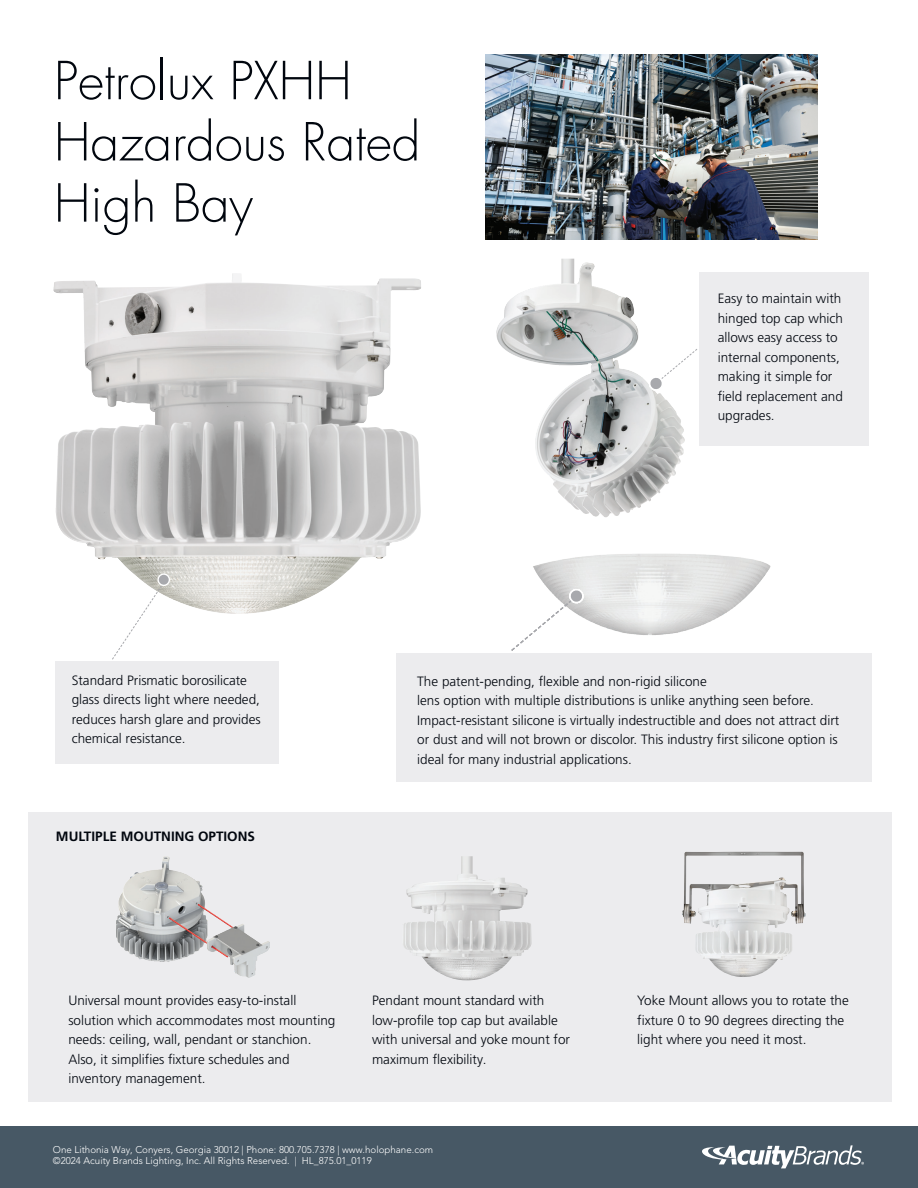
<style>
.page{position:relative;width:918px;height:1188px;background:#fff}
.page>*{position:absolute;margin:0;border:0;box-sizing:border-box;transform-origin:0 0}
.t1{font:300 51px/61.2px "Futura Std";color:#01060e}
.t2{font:300 13.5px/19.5px "Frutiger LT Std";color:#01060e}
.t3{font:700 13.5px "Frutiger LT Std";color:#01060e}
.t4{font:300 9.75px/11.7px "Avenir LT Std";color:#fff}
</style>
<div class="page">
<div style="left:699px;top:272px;width:170px;height:173px;background:#ececee"></div>
<div style="left:28px;top:812px;width:864px;height:290px;background:#ececee"></div>
<div style="left:0;top:1126px;width:918px;height:62px;background:#475865"></div>
<svg style="left:702px;top:1145px;width:162px;height:23px"></svg>
<img style="left:116px;top:856px;width:154px;height:122px">
<img style="left:403px;top:856px;width:129px;height:124px">
<img style="left:682px;top:852px;width:111px;height:125px">
<img style="left:485px;top:55px;width:333px;height:185px">
<img style="left:496px;top:259px;width:189px;height:258px">
<div style="left:396px;top:653px;width:476px;height:128px;background:#ececee"></div>
<img style="left:533px;top:554px;width:238px;height:81px">
<div style="left:55px;top:661px;width:224px;height:103px;background:#ececee"></div>
<img style="left:53px;top:273px;width:368px;height:341px">
<svg style="left:90px;top:578px;width:98px;height:82px"></svg>
<svg style="left:158px;top:574px;width:12px;height:12px"></svg>
<div style="left:157px;top:573px;width:13px;height:13px;border:1px solid #fff;border-radius:50%"></div>
<svg style="left:511px;top:585px;width:77px;height:66px"></svg>
<svg style="left:645px;top:348px;width:52px;height:47px"></svg>
<p class="t1" style="left:54px;top:52px;width:368px">Petrolux PXHH<br>Hazardous Rated<br>High Bay</p>
<p class="t2" style="left:718px;top:289px;width:127px">Easy to maintain with hinged top cap which allows easy access to internal components, making it simple for field replacement and upgrades.</p>
<p class="t2" style="left:72px;top:671px;width:191px">Standard Prismatic borosilicate glass directs light where needed, reduces harsh glare and provides chemical resistance.</p>
<p class="t3" style="left:56px;top:829px;width:201px">MULTIPLE MOUTNING OPTIONS</p>
<p class="t2" style="left:417px;top:672px;width:424px">The patent-pending, flexible and non-rigid silicone<br>lens option with multiple distributions is unlike anything seen before.<br>Impact-resistant silicone is virtually indestructible and does not attract dirt or dust and will not brown or discolor. This industry first silicone option is ideal for many industrial applications.</p>
<p class="t2" style="left:68px;top:991px;width:269px">Universal mount provides easy-to-install solution which accommodates most mounting needs: ceiling, wall, pendant or stanchion.<br>Also, it simplifies fixture schedules and inventory management.</p>
<p class="t2" style="left:372px;top:991px;width:200px">Pendant mount standard with low-profile top cap but available with universal and yoke mount for maximum flexibility.</p>
<p class="t2" style="left:637px;top:991px;width:213px">Yoke Mount allows you to rotate the fixture 0 to 90 degrees directing the light where you need it most.</p>
<p class="t4" style="left:53px;top:1143px;width:382px">One Lithonia Way, Conyers, Georgia 30012 | Phone: 800.705.7378 | www.holophane.com ©2024 Acuity Brands Lighting, Inc. All Rights Reserved. | HL_875.01_0119</p>
</div>
